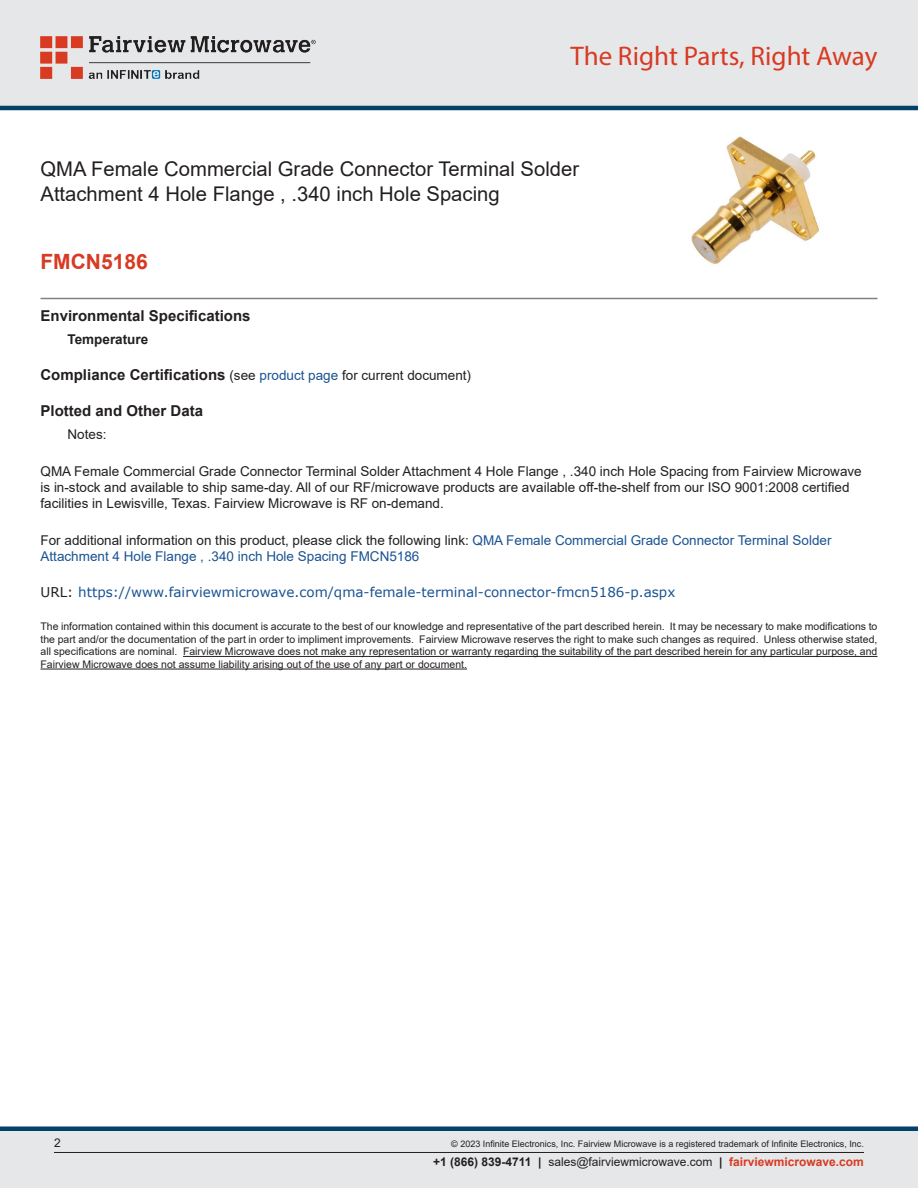
<style>
.page{position:relative;width:918px;height:1188px;background:#fff}
.page>*{position:absolute;margin:0;border:0;box-sizing:border-box;transform-origin:0 0}
.t1{font:27px "Myriad Pro";color:#d83a22}
.Branded_Part_No{font:700 21px "Arial";color:#d83a22}
.Web_Description_Para{font:20.25px/24.3px "Arial";color:#231f20}
.Head1_for_Compliance{font:700 15px "Arial";color:#231f20}
.Head1{font:700 15px "Arial";color:#231f20}
.Web_Description_Para-2{font:13.5px/16.2px "Arial";color:#231f20}
.Web_Description_Para-3{font:13.5px/16.2px "Arial";color:#1a5392}
.URL_para{font:13.5px "Verdana";color:#1a5392}
.Head2_after_Head1{font:700 13.5px "Arial";color:#231f20}
.Specs_Notes_Para{font:13.5px "Arial";color:#231f20}
.t2{font:12px "Arial";color:#231f20}
.t3{font:10.5px/12.6px "Arial";color:#231f20;text-align:justify}
.Copyright_disclaimer{font:9px "Arial";color:#231f20}
.s1{font-weight:400;font-size:13.5px}
.s2{font-weight:400;font-size:13.5px;color:#1a5392}
.s3{color:#231f20}
.s4{font-weight:700}
.s5{font-weight:700;color:#d83a22}
</style>
<div class="page">
<div style="left:0;top:1131px;width:918px;height:57px;background:#e6e7e9"></div>
<div style="left:0;top:1126px;width:918px;height:5px;background:#004268"></div>
<div style="left:0;top:0;width:918px;height:108px;background:#e6e7e9"></div>
<hr style="left:0;top:106px;width:918px;height:4px;background:#004268">
<img style="left:40px;top:36px;width:276px;height:42px">
<hr style="left:54px;top:1152px;width:810px;height:1px;background:#231f20">
<hr style="left:40px;top:298px;width:838px;height:1px;background:#808285">
<img style="left:691px;top:136px;width:129px;height:128px">
<hr style="left:183px;top:656px;width:694px;height:1px;background:#231f20">
<hr style="left:40px;top:669px;width:427px;height:1px;background:#231f20">
<h1 class="t1" style="left:571px;top:39px;width:308px">The Right Parts, Right Away</h1>
<h1 class="Web_Description_Para" style="left:40px;top:157px;width:540px">QMA Female Commercial Grade Connector Terminal Solder<br>Attachment 4 Hole Flange , .340 inch Hole Spacing</h1>
<p class="Branded_Part_No" style="left:40px;top:247px;width:109px">FMCN5186</p>
<p class="Head1" style="left:40px;top:306px;width:212px">Environmental Specifications</p>
<p class="Head2_after_Head1" style="left:68px;top:330px;width:82px">Temperature</p>
<p class="Head1_for_Compliance" style="left:40px;top:365px;width:432px">Compliance Certifications <span class="s1">(see</span> <span class="s2">product page</span> <span class="s1">for current document)</span></p>
<p class="Head1_for_Compliance" style="left:40px;top:401px;width:164px">Plotted and Other Data</p>
<p class="Specs_Notes_Para" style="left:68px;top:425px;width:41px">Notes:</p>
<h1 class="Web_Description_Para-2" style="left:40px;top:463px;width:823px">QMA Female Commercial Grade Connector Terminal Solder Attachment 4 Hole Flange , .340 inch Hole Spacing from Fairview Microwave is in-stock and available to ship same-day. All of our RF/microwave products are available off-the-shelf from our ISO 9001:2008 certified facilities in Lewisville, Texas. Fairview Microwave is RF on-demand.</h1>
<h1 class="Web_Description_Para-3" style="left:40px;top:532px;width:793px"><span class="s3">For additional information on this product, please click the following link:</span> QMA Female Commercial Grade Connector Terminal Solder<br>Attachment 4 Hole Flange , .340 inch Hole Spacing FMCN5186</h1>
<p class="URL_para" style="left:40px;top:583px;width:636px"><span class="s3">URL:</span> https://www.fairviewmicrowave.com/qma-female-terminal-connector-fmcn5186-p.aspx</p>
<p class="t3" style="left:40px;top:620px;width:838px">The information contained within this document is accurate to the best of our knowledge and representative of the part described herein. It may be necessary to make modifications to the part and/or the documentation of the part in order to impliment improvements. Fairview Microwave reserves the right to make such changes as required. Unless otherwise stated, all specifications are nominal. Fairview Microwave does not make any representation or warranty regarding the suitability of the part described herein for any particular purpose, and Fairview Microwave does not assume liability arising out of the use of any part or document.</p>
<p class="t2" style="left:54px;top:1135px;width:8px">2</p>
<p class="Copyright_disclaimer" style="left:451px;top:1138px;width:414px">© 2023 Infinite Electronics, Inc. Fairview Microwave is a registered trademark of Infinite Electronics, Inc.</p>
<p class="t2" style="left:433px;top:1153px;width:432px"><span class="s4">+1 (866) 839-4711 |</span> sales@fairviewmicrowave.com <span class="s4">|</span> <span class="s5">fairviewmicrowave.com</span></p>
</div>
